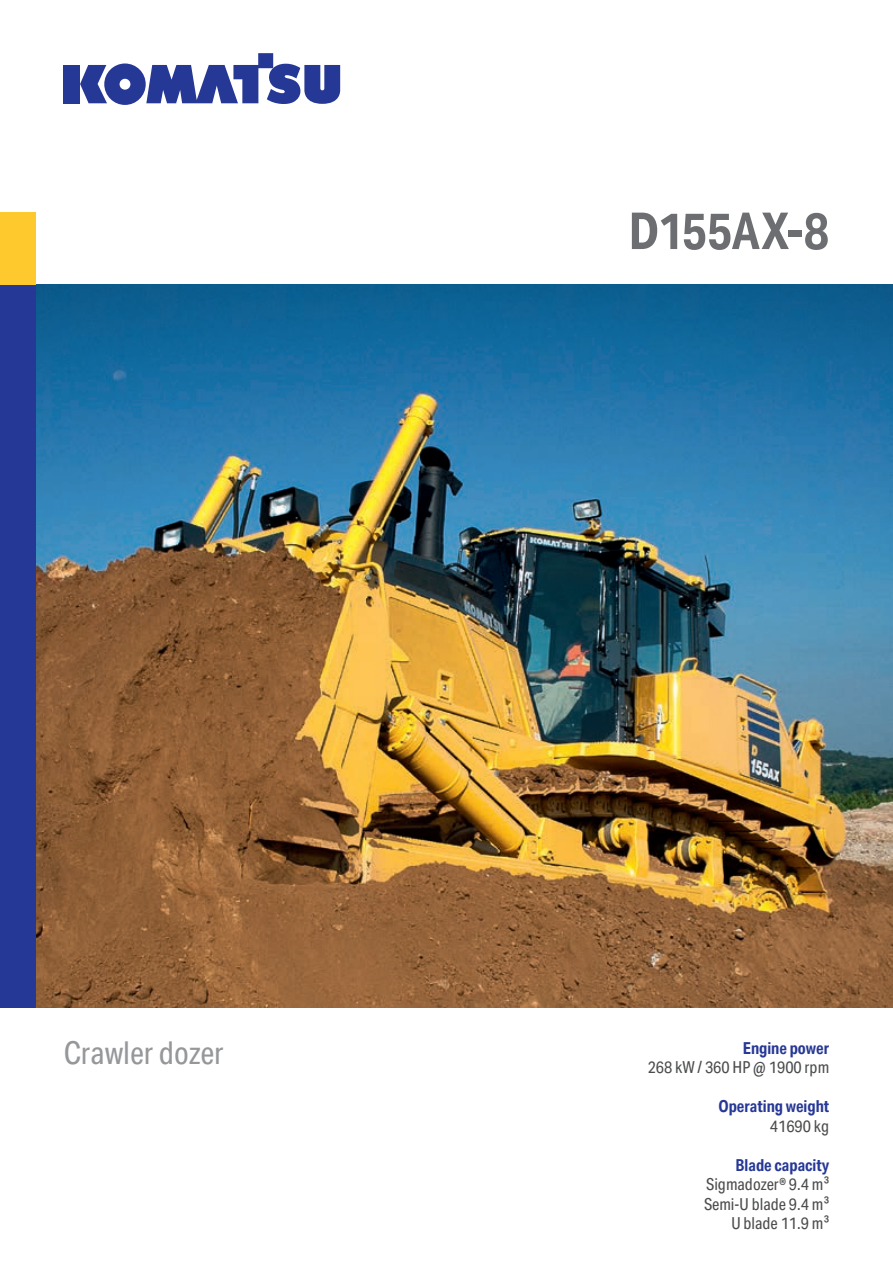
<style>
.page{position:relative;width:893px;height:1263px;background:#fff}
.page>*{position:absolute;margin:0;border:0;box-sizing:border-box;transform-origin:0 0}
.t1{font:700 51px "Aktiv Grotesk Cd";letter-spacing:-.005em;color:#6d6e71}
.t2{font:31.5px "Aktiv Grotesk Cd";color:#95979a}
.t3{font:16.5px/19.5px "Aktiv Grotesk Cd";color:#4b4c4d;text-align:right}
.t4{font:700 16.5px "Aktiv Grotesk Cd";color:#263895}
</style>
<div class="page">
<img style="left:36px;top:285px;width:857px;height:723px">
<div style="left:64px;top:65px;width:16px;height:38px;background:#263895"></div>
<svg style="left:80px;top:53px;width:260px;height:52px"></svg>
<div style="left:0;top:213px;width:36px;height:85px;background:#fec92d"></div>
<div style="left:0;top:285px;width:36px;height:723px;background:#263895"></div>
<h2 class="t2" style="left:64px;top:1041px;width:162px">Crawler dozer</h2>
<h1 class="t1" style="left:628px;top:211px;width:202px">D155AX-8</h1>
<p class="t4" style="left:743px;top:1041px;width:88px">Engine power</p>
<p class="t3" style="left:648px;top:1059px;width:183px">268 kW / 360 HP @ 1900 rpm</p>
<p class="t4" style="left:718px;top:1100px;width:112px">Operating weight</p>
<p class="t3" style="left:770px;top:1117px;width:61px">41690 kg</p>
<p class="t4" style="left:736px;top:1158px;width:95px">Blade capacity</p>
<p class="t3" style="left:704px;top:1176px;width:127px">Sigmadozer® 9.4 m³<br>Semi-U blade 9.4 m³<br>U blade 11.9 m³</p>
</div>
